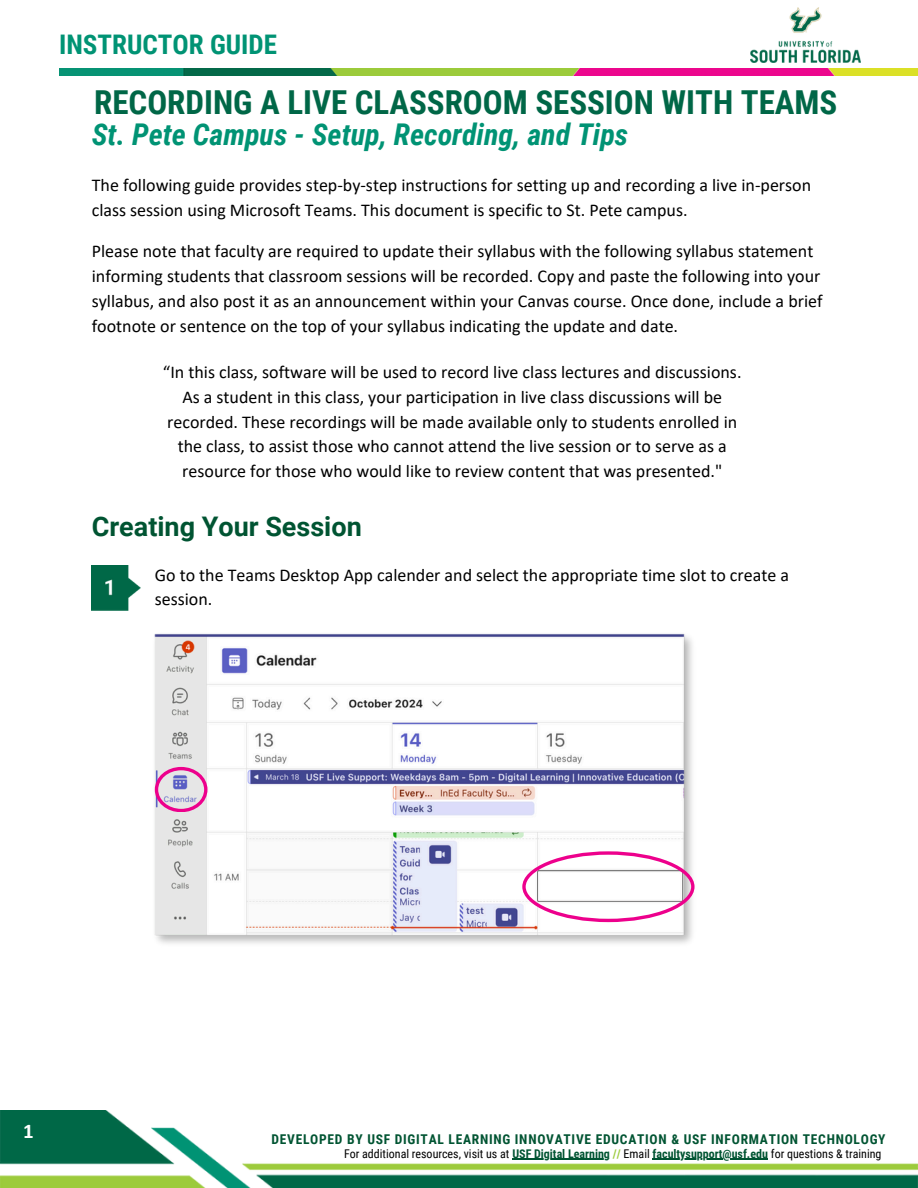
<style>
.page{position:relative;width:918px;height:1188px;background:#fff}
.page>*{position:absolute;margin:0;border:0;box-sizing:border-box;transform-origin:0 0}
.t1{font:700 33px "Roboto Condensed";color:#006747}
.t2{font:italic 700 30px "Roboto Condensed";color:#009374}
.t3{font:700 27px "Roboto";color:#005432}
.t4{font:700 27px "Roboto Condensed";color:#009374}
.t5{font:700 21px "Calibri";color:#fff}
.t6{font:18px/24.8px "Calibri";color:#000}
.t7{font:700 13.5px "Roboto Condensed";letter-spacing:.055em;color:#005432}
.t8{font:12px "Roboto Condensed";color:#000}
.s1{font-weight:700;color:#005432}
.s2{font-weight:700;color:#9ccb3b}
</style>
<div class="page">
<img style="left:750px;top:7px;width:111px;height:55px">
<img style="left:59px;top:69px;width:859px;height:6px">
<img style="left:92px;top:566px;width:48px;height:45px">
<img style="left:154px;top:633px;width:541px;height:311px">
<svg style="left:155px;top:767px;width:53px;height:45px;background:#d9a9d0"></svg>
<svg style="left:522px;top:851px;width:172px;height:71px"></svg>
<img style="left:0;top:1110px;width:918px;height:78px">
<p class="t4" style="left:59px;top:29px;width:219px">INSTRUCTOR GUIDE</p>
<h1 class="t1" style="left:94px;top:84px;width:745px">RECORDING A LIVE CLASSROOM SESSION WITH TEAMS</h1>
<h2 class="t2" style="left:92px;top:117px;width:538px">St. Pete Campus - Setup, Recording, and Tips</h2>
<p class="t6" style="left:92px;top:174px;width:721px">The following guide provides step-by-step instructions for setting up and recording a live in-person class session using Microsoft Teams. This document is specific to St. Pete campus.</p>
<p class="t6" style="left:92px;top:240px;width:732px">Please note that faculty are required to update their syllabus with the following syllabus statement informing students that classroom sessions will be recorded. Copy and paste the following into your syllabus, and also post it as an announcement within your Canvas course. Once done, include a brief footnote or sentence on the top of your syllabus indicating the update and date.</p>
<p class="t6" style="left:163px;top:361px;width:580px;text-align:center">“In this class, software will be used to record live class lectures and discussions.<br>As a student in this class, your participation in live class discussions will be recorded. These recordings will be made available only to students enrolled in the class, to assist those who cannot attend the live session or to serve as a resource for those who would like to review content that was presented."</p>
<h3 class="t3" style="left:92px;top:511px;width:272px">Creating Your Session</h3>
<p class="t6" style="left:155px;top:564px;width:636px">Go to the Teams Desktop App calender and select the appropriate time slot to create a session.</p>
<p class="t5" style="left:23px;top:1122px;width:12px">1</p>
<p class="t7" style="left:271px;top:1131px;width:616px">DEVELOPED BY USF DIGITAL LEARNING INNOVATIVE EDUCATION &amp; USF INFORMATION TECHNOLOGY</p>
<p class="t8" style="left:344px;top:1147px;width:539px">For additional resources, visit us at <span class="s1">USF Digital Learning</span> <span class="s2">//</span> Email <span class="s1">facultysupport@usf.edu</span> for questions &amp; training</p>
</div>
